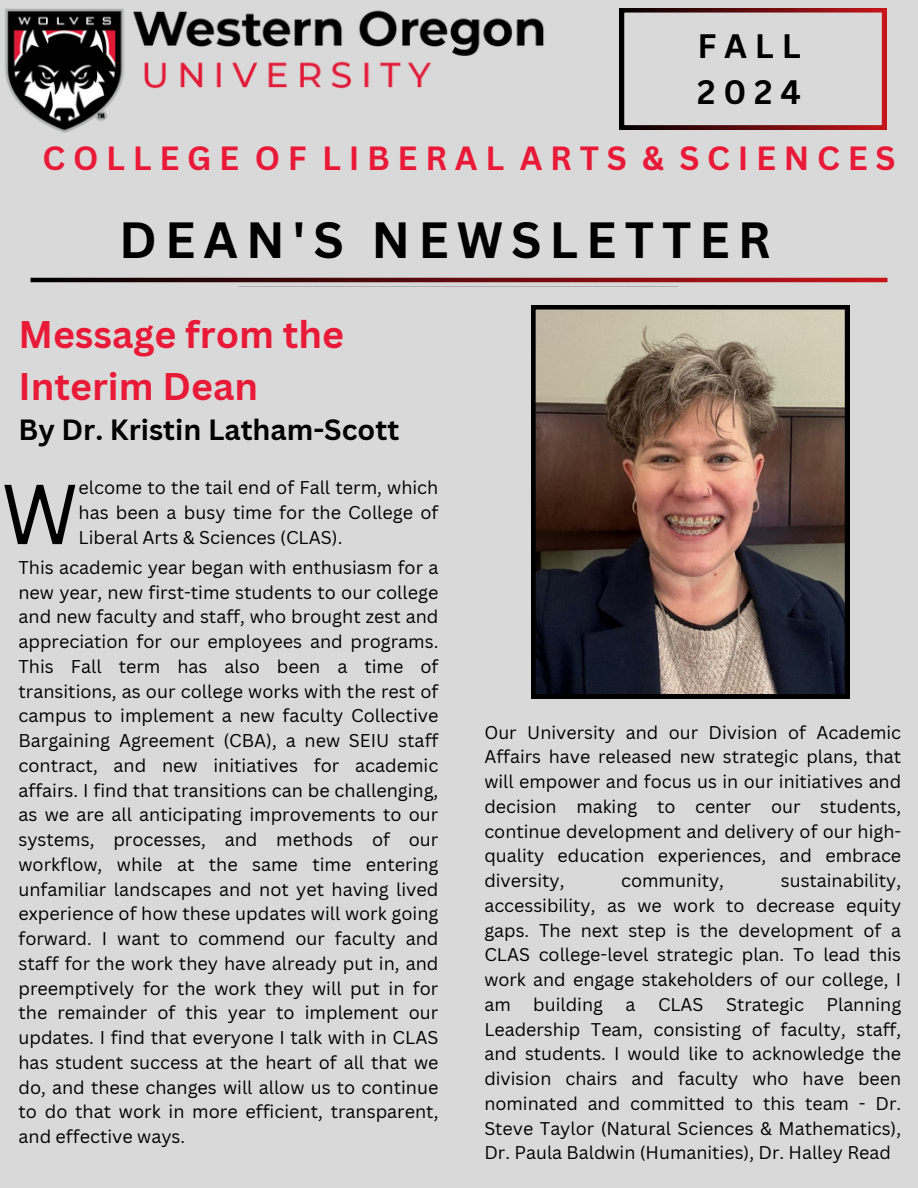
<style>
.page{position:relative;width:918px;height:1188px;background:#d9d9d9}
.page>*{position:absolute;margin:0;border:0;box-sizing:border-box;transform-origin:0 0}
.t1{font:83.1px "Canva Sans";color:#000}
.t2{font:700 49.5px "Canva Sans";letter-spacing:.165em;color:#000}
.t3{font:700 37.5px/51.8px "Canva Sans";color:#e91a38}
.t4{font:700 33px/46.2px "Canva Sans";letter-spacing:.235em;color:#000}
.t5{font:700 32.7px "Canva Sans";letter-spacing:.235em;color:#e91a38}
.t6{font:700 28.5px "Canva Sans";color:#000}
.t7{font:18px/24.8px "Canva Sans";color:#000;text-align:justify}
.t8{font:17.85px/24.8px "Canva Sans";color:#000;text-align:justify}
.t9{font:700 1.5px "Canva Sans";color:#000}
</style>
<div class="page">
<img style="left:5px;top:8px;width:539px;height:125px">
<img style="left:531px;top:305px;width:318px;height:394px">
<svg style="left:620px;top:8px;width:266px;height:122px"></svg>
<svg style="left:31px;top:278px;width:856px;height:4px;background:#630a0d"></svg>
<h1 class="t4" style="left:697px;top:22px;width:105px">FALL<br>2024</h1>
<p class="t5" style="left:43px;top:135px;width:855px">COLLEGE OF LIBERAL ARTS &amp; SCIENCES</p>
<p class="t2" style="left:119px;top:205px;width:653px">DEAN'S NEWSLETTER</p>
<h2 class="t9" style="left:238px;top:284px;width:442px">________________________________________________________________________________________________________________________________________________________________________________________________________________________________________________________________________________________________________________________________________________________________________________________________________________________________________________________________________________________________________________________________________________________________________________________________________________________________________________________________</h2>
<h2 class="t3" style="left:18px;top:308px;width:327px">Message from the<br>Interim Dean</h2>
<h2 class="t6" style="left:18px;top:410px;width:382px">By Dr. Kristin Latham-Scott</h2>
<p class="t7" style="left:79px;top:475px;width:361px">elcome to the tail end of Fall term, which has been a busy time for the College of Liberal Arts &amp; Sciences (CLAS).</p>
<h3 class="t1" style="left:1px;top:455px;width:79px">W</h3>
<p class="t7" style="left:18px;top:555px;width:422px">This academic year began with enthusiasm for a new year, new first-time students to our college and new faculty and staff, who brought zest and appreciation for our employees and programs.<br>This Fall term has also been a time of transitions, as our college works with the rest of campus to implement a new faculty Collective Bargaining Agreement (CBA), a new SEIU staff contract, and new initiatives for academic affairs. I find that transitions can be challenging, as we are all anticipating improvements to our systems, processes, and methods of our workflow, while at the same time entering unfamiliar landscapes and not yet having lived experience of how these updates will work going forward. I want to commend our faculty and staff for the work they have already put in, and preemptively for the work they will put in for the remainder of this year to implement our updates. I find that everyone I talk with in CLAS has student success at the heart of all that we do, and these changes will allow us to continue to do that work in more efficient, transparent, and effective ways.</p>
<p class="t8" style="left:484px;top:719px;width:418px">Our University and our Division of Academic Affairs have released new strategic plans, that will empower and focus us in our initiatives and decision making to center our students, continue development and delivery of our high&shy;quality education experiences, and embrace diversity,</p>
<p class="t8" style="left:484px;top:868px;width:418px;text-indent:296px">sustainability, accessibility, as we work to decrease equity gaps. The next step is the development of a CLAS college-level strategic plan. To lead this work and engage stakeholders of our college, I am</p>
<p class="t8" style="left:621px;top:868px;width:104px">community,</p>
<p class="t8" style="left:484px;top:992px;width:418px;text-indent:342px">Planning Leadership Team, consisting of faculty, staff, and students. I would like to acknowledge the division chairs and faculty who have been nominated and committed to this team - Dr.<br>Steve Taylor (Natural Sciences &amp; Mathematics), Dr. Paula Baldwin (Humanities), Dr. Halley Read</p>
<p class="t8" style="left:533px;top:992px;width:71px">building</p>
<p class="t8" style="left:626px;top:992px;width:11px">a</p>
<p class="t8" style="left:658px;top:992px;width:47px">CLAS</p>
<p class="t8" style="left:726px;top:992px;width:79px">Strategic</p>
</div>
